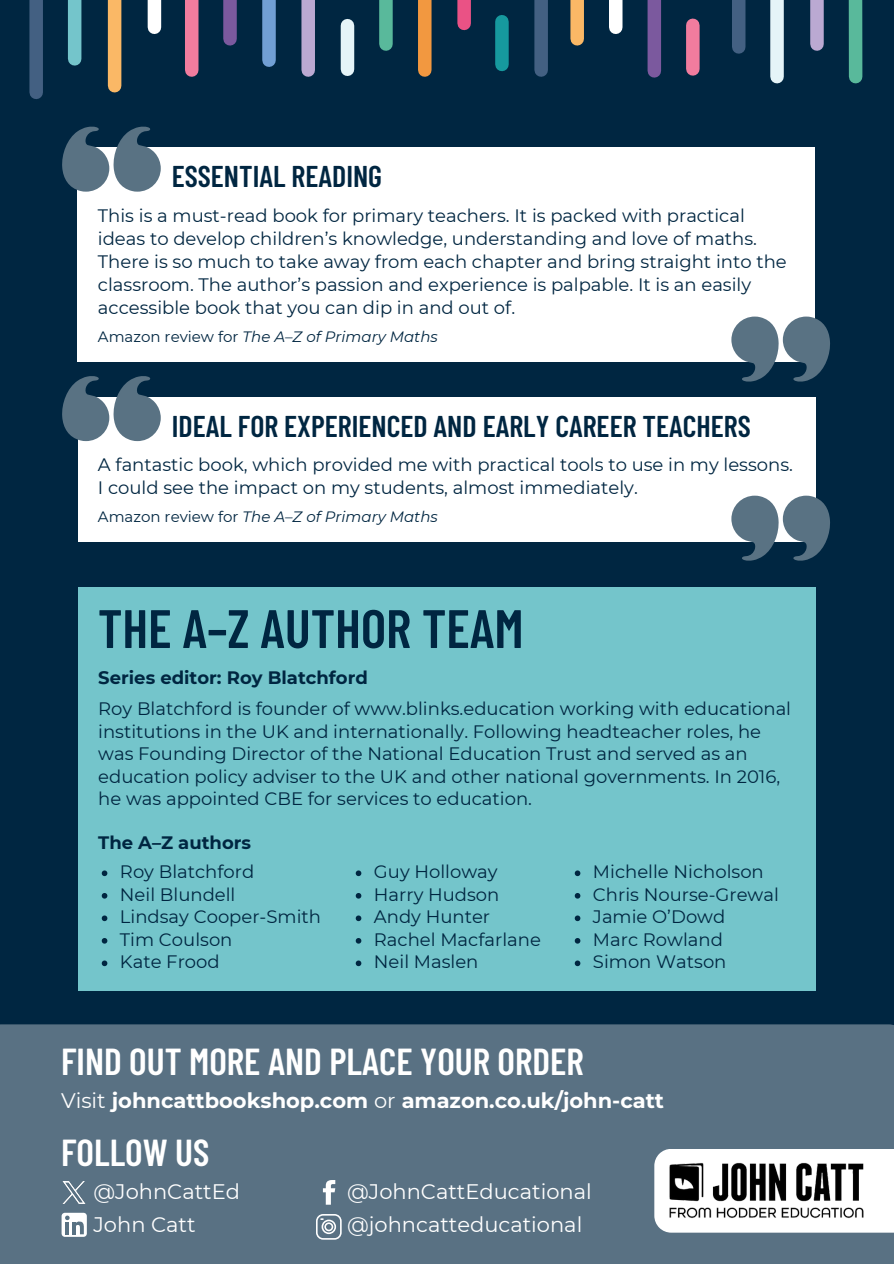
<style>
.page{position:relative;width:894px;height:1264px;background:#fff}
.page>*{position:absolute;margin:0;border:0;box-sizing:border-box;transform-origin:0 0}
.t1{font:600 54px "Barlow Condensed";color:#002641}
.t2{font:600 37.5px "Barlow Condensed";color:#fff}
.t3{font:600 30px "Barlow Condensed";color:#002641}
.t4{font:21px "Montserrat";color:#fff}
.t5{font:700 21px "Montserrat";color:#fff}
.t6{font:18px/23px "Montserrat";color:#002641}
.t7{font:700 18px "Montserrat";color:#002641}
.t8{font:italic 15px "Montserrat";color:#002641}
.s1{font-style:normal}
.s2{font-weight:400}
</style>
<div class="page">
<div style="left:0;top:0;width:893px;height:1263px;background:#002641"></div>
<div style="left:185px;top:0;width:13px;height:70px;background:#f17c9e"></div>
<div style="left:29px;top:0;width:14px;height:92px;background:#436082"></div>
<div style="left:301px;top:0;width:14px;height:70px;background:#bba9d2"></div>
<div style="left:262px;top:0;width:14px;height:60px;background:#719fd4"></div>
<div style="left:418px;top:0;width:13px;height:70px;background:#f29840"></div>
<div style="left:68px;top:0;width:13px;height:59px;background:#74c5cb"></div>
<div style="left:108px;top:0;width:13px;height:86px;background:#fab866"></div>
<div style="left:570px;top:0;width:13px;height:39px;background:#fab866"></div>
<div style="left:148px;top:0;width:13px;height:27px;background:#fff"></div>
<div style="left:495px;top:22px;width:13px;height:42px;background:#16999e"></div>
<div style="left:223px;top:0;width:14px;height:39px;background:#7b599e"></div>
<div style="left:608px;top:0;width:14px;height:27px;background:#fff"></div>
<div style="left:379px;top:0;width:13px;height:44px;background:#59b99b"></div>
<div style="left:340px;top:26px;width:14px;height:43px;background:#e5f4f8"></div>
<div style="left:457px;top:0;width:14px;height:23px;background:#ea5285"></div>
<div style="left:534px;top:0;width:13px;height:70px;background:#436082"></div>
<div style="left:647px;top:0;width:14px;height:71px;background:#7b599e"></div>
<div style="left:686px;top:25px;width:13px;height:44px;background:#f17c9e"></div>
<div style="left:848px;top:0;width:14px;height:77px;background:#59b99b"></div>
<div style="left:731px;top:0;width:14px;height:47px;background:#436082"></div>
<div style="left:770px;top:0;width:13px;height:77px;background:#e5f4f8"></div>
<div style="left:810px;top:0;width:13px;height:44px;background:#bba9d2"></div>
<div style="left:78px;top:147px;width:736px;height:215px;background:#fff"></div>
<svg style="left:62px;top:126px;width:99px;height:66px"></svg>
<svg style="left:731px;top:316px;width:99px;height:66px"></svg>
<div style="left:78px;top:397px;width:736px;height:144px;background:#fff"></div>
<svg style="left:62px;top:376px;width:99px;height:65px"></svg>
<svg style="left:731px;top:495px;width:99px;height:66px"></svg>
<div style="left:0;top:1024px;width:893px;height:239px;background:#597183"></div>
<svg style="left:878px;top:1148px;width:15px;height:84px"></svg>
<img style="left:654px;top:1148px;width:224px;height:84px">
<svg style="left:316px;top:1213px;width:25px;height:26px"></svg>
<img style="left:61px;top:1179px;width:26px;height:26px">
<svg style="left:323px;top:1179px;width:12px;height:25px"></svg>
<svg style="left:62px;top:1212px;width:25px;height:24px"></svg>
<div style="left:78px;top:587px;width:737px;height:403px;background:#74c5cb"></div>
<svg style="left:102px;top:870px;width:5px;height:6px"></svg>
<svg style="left:102px;top:893px;width:5px;height:5px"></svg>
<svg style="left:102px;top:915px;width:5px;height:6px"></svg>
<svg style="left:102px;top:938px;width:5px;height:5px"></svg>
<svg style="left:102px;top:960px;width:5px;height:6px"></svg>
<svg style="left:355px;top:870px;width:6px;height:6px"></svg>
<svg style="left:355px;top:893px;width:6px;height:5px"></svg>
<svg style="left:355px;top:915px;width:6px;height:6px"></svg>
<svg style="left:355px;top:938px;width:6px;height:5px"></svg>
<svg style="left:355px;top:960px;width:6px;height:6px"></svg>
<svg style="left:574px;top:870px;width:6px;height:6px"></svg>
<svg style="left:574px;top:893px;width:6px;height:5px"></svg>
<svg style="left:574px;top:915px;width:6px;height:6px"></svg>
<svg style="left:574px;top:938px;width:6px;height:5px"></svg>
<svg style="left:574px;top:960px;width:6px;height:6px"></svg>
<p class="t3" style="left:172px;top:157px;width:212px">ESSENTIAL READING</p>
<h3 class="t6" style="left:98px;top:203px;width:690px">This is a must-read book for primary teachers. It is packed with practical ideas to develop children’s knowledge, understanding and love of maths.<br>There is so much to take away from each chapter and bring straight into the classroom. The author’s passion and experience is palpable. It is an easily accessible book that you can dip in and out of.</h3>
<h6 class="t8" style="left:98px;top:327px;width:341px"><span class="s1">Amazon review for</span> The A–Z of Primary Maths</h6>
<p class="t3" style="left:172px;top:407px;width:580px">IDEAL FOR EXPERIENCED AND EARLY CAREER TEACHERS</p>
<p class="t6" style="left:98px;top:453px;width:696px">A fantastic book, which provided me with practical tools to use in my lessons.<br>I could see the impact on my students, almost immediately.</p>
<p class="t8" style="left:98px;top:507px;width:341px"><span class="s1">Amazon review for</span> The A–Z of Primary Maths</p>
<p class="t1" style="left:98px;top:594px;width:427px">THE A–Z AUTHOR TEAM</p>
<p class="t7" style="left:98px;top:667px;width:271px">Series editor: Roy Blatchford</p>
<p class="t6" style="left:98px;top:697px;width:694px;line-height:22.5px">Roy Blatchford is founder of www.blinks.education working with educational institutions in the UK and internationally. Following headteacher roles, he was Founding Director of the National Education Trust and served as an education policy adviser to the UK and other national governments. In 2016, he was appointed CBE for services to education.</p>
<p class="t7" style="left:98px;top:831px;width:154px">The A–Z authors</p>
<p class="t6" style="left:120px;top:860px;width:136px">Roy Blatchford</p>
<p class="t6" style="left:120px;top:882px;width:117px">Neil Blundell</p>
<p class="t6" style="left:120px;top:905px;width:202px">Lindsay Cooper-Smith</p>
<p class="t6" style="left:120px;top:927px;width:114px">Tim Coulson</p>
<p class="t6" style="left:120px;top:950px;width:101px">Kate Frood</p>
<p class="t6" style="left:374px;top:860px;width:125px">Guy Holloway</p>
<p class="t6" style="left:374px;top:882px;width:127px">Harry Hudson</p>
<p class="t6" style="left:374px;top:905px;width:118px">Andy Hunter</p>
<p class="t6" style="left:374px;top:927px;width:168px">Rachel Macfarlane</p>
<p class="t6" style="left:374px;top:950px;width:106px">Neil Maslen</p>
<h2 class="t6" style="left:592px;top:860px;width:172px">Michelle Nicholson</h2>
<h4 class="t6" style="left:592px;top:882px;width:187px">Chris Nourse-Grewal</h4>
<h2 class="t6" style="left:592px;top:905px;width:134px">Jamie O’Dowd</h2>
<p class="t6" style="left:592px;top:927px;width:131px">Marc Rowland</p>
<p class="t6" style="left:592px;top:950px;width:135px">Simon Watson</p>
<h3 class="t2" style="left:61px;top:1037px;width:524px">FIND OUT MORE AND PLACE YOUR ORDER</h3>
<h6 class="t5" style="left:61px;top:1087px;width:604px"><span class="s2">Visit</span> johncattbookshop.com <span class="s2">or</span> amazon.co.uk/john-catt</h6>
<p class="t2" style="left:61px;top:1128px;width:150px">FOLLOW US</p>
<h5 class="t4" style="left:93px;top:1179px;width:148px">@JohnCattEd</h5>
<h6 class="t4" style="left:93px;top:1211px;width:104px">John Catt</h6>
<h5 class="t4" style="left:347px;top:1179px;width:246px">@JohnCattEducational</h5>
<p class="t4" style="left:347px;top:1211px;width:237px">@johncatteducational</p>
</div>
